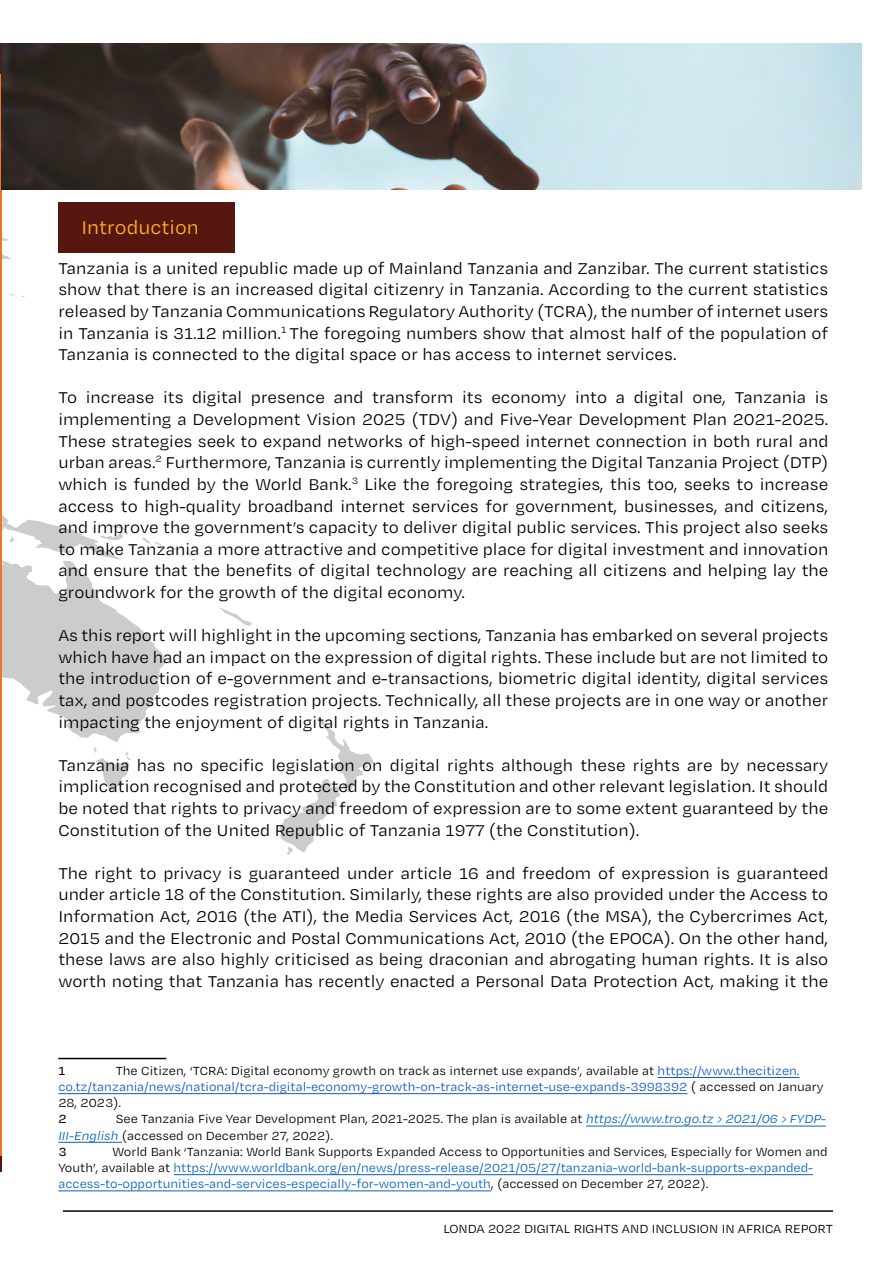
<style>
.page{position:relative;width:893px;height:1263px;background:#fff}
.page>*{position:absolute;margin:0;border:0;box-sizing:border-box;transform-origin:0 0}
.t1{font:21px "Degular Text";color:#ffb51c}
.t2{font:18px/21.6px "Degular Text";color:#000;text-align:justify}
.t3{font:13.5px/16.2px "Degular Text";color:#0563c1}
.t4{font:13.5px/16.2px "Degular Text";color:#15c}
.t5{font:13.5px/16.2px "Degular Text";color:#000}
.t6{font:500 13.5px "Degular Text";color:#000}
.s1{color:#000}
.s2{font-style:italic;color:#0563c1}
.s3{font-weight:500}
</style>
<div class="page">
<hr style="left:63px;top:1210px;width:770px;height:2px;background:#000">
<svg style="left:1px;top:202px;width:373px;height:654px"></svg>
<hr style="left:0;top:43px;width:1px;height:1113px;background:#ee7529">
<hr style="left:0;top:43px;width:1px;height:30px;background:#571711">
<svg style="left:0;top:1156px;width:1px;height:15px"></svg>
<img style="left:1px;top:43px;width:861px;height:146px">
<div style="left:58px;top:202px;width:177px;height:51px;background:#571711"></div>
<hr style="left:58px;top:1058px;width:108px;height:1px;background:#000">
<hr style="left:658px;top:1077px;width:142px;height:1px;background:#15c">
<hr style="left:58px;top:1093px;width:629px;height:1px;background:#15c">
<hr style="left:586px;top:1126px;width:240px;height:1px;background:#0563c1">
<hr style="left:58px;top:1142px;width:64px;height:1px;background:#0563c1">
<hr style="left:174px;top:1174px;width:639px;height:1px;background:#0563c1">
<hr style="left:58px;top:1190px;width:433px;height:1px;background:#0563c1">
<p class="t1" style="left:82px;top:214px;width:119px">Introduction</p>
<p class="t2" style="left:58px;top:257px;width:771px">Tanzania is a united republic made up of Mainland Tanzania and Zanzibar. The current statistics show that there is an increased digital citizenry in Tanzania. According to the current statistics released by Tanzania Communications Regulatory Authority (TCRA), the number of internet users in Tanzania is 31.12 million.<sup>1</sup> The foregoing numbers show that almost half of the population of Tanzania is connected to the digital space or has access to internet services.</p>
<p class="t2" style="left:58px;top:386px;width:772px">To increase its digital presence and transform its economy into a digital one, Tanzania is implementing a Development Vision 2025 (TDV) and Five-Year Development Plan 2021-2025.<br>These strategies seek to expand networks of high-speed internet connection in both rural and urban areas.<sup>2</sup> Furthermore, Tanzania is currently implementing the Digital Tanzania Project (DTP) which is funded by the World Bank.<sup>3</sup> Like the foregoing strategies, this too, seeks to increase access to high-quality broadband internet services for government, businesses, and citizens, and improve the government’s capacity to deliver digital public services. This project also seeks to make Tanzania a more attractive and competitive place for digital investment and innovation and ensure that the benefits of digital technology are reaching all citizens and helping lay the groundwork for the growth of the digital economy.</p>
<p class="t2" style="left:58px;top:624px;width:771px">As this report will highlight in the upcoming sections, Tanzania has embarked on several projects which have had an impact on the expression of digital rights. These include but are not limited to the introduction of e-government and e-transactions, biometric digital identity, digital services tax, and postcodes registration projects. Technically, all these projects are in one way or another impacting the enjoyment of digital rights in Tanzania.</p>
<p class="t2" style="left:58px;top:753px;width:771px">Tanzania has no specific legislation on digital rights although these rights are by necessary implication recognised and protected by the Constitution and other relevant legislation. It should be noted that rights to privacy and freedom of expression are to some extent guaranteed by the Constitution of the United Republic of Tanzania 1977 (the Constitution).</p>
<p class="t2" style="left:58px;top:861px;width:772px">The right to privacy is guaranteed under article 16 and freedom of expression is guaranteed under article 18 of the Constitution. Similarly, these rights are also provided under the Access to Information Act, 2016 (the ATI), the Media Services Act, 2016 (the MSA), the Cybercrimes Act, 2015 and the Electronic and Postal Communications Act, 2010 (the EPOCA). On the other hand, these laws are also highly criticised as being draconian and abrogating human rights. It is also worth noting that Tanzania has recently enacted a Personal Data Protection Act, making it the</p>
<p class="t4" style="left:58px;top:1062px;width:767px;text-indent:57px"><span class="s1">The Citizen, ‘TCRA: Digital economy growth on track as internet use expands’, available at</span> https://www.thecitizen. co.tz/tanzania/news/national/tcra-digital-economy-growth-on-track-as-internet-use-expands-3998392 <span class="s1">( accessed on January<br>28, 2023).</span></p>
<p class="t6" style="left:58px;top:1110px;width:10px">2</p>
<p class="t6" style="left:58px;top:1062px;width:8px">1</p>
<p class="t5" style="left:58px;top:1110px;width:769px;text-indent:57px">See Tanzania Five Year Development Plan, 2021-2025. The plan is available at <span class="s2">https://www.tro.go.tz › 2021/06 › FYDP-<br>III-English</span> (accessed on December 27, 2022).<br><span class="s3">3</span></p>
<p class="t3" style="left:58px;top:1143px;width:771px;text-indent:54px"><span class="s1">World Bank ‘Tanzania: World Bank Supports Expanded Access to Opportunities and Services, Especially for Women and<br>Youth’, available at</span> https://www.worldbank.org/en/news/press-release/2021/05/27/tanzania-world-bank-supports-expanded&shy;access-to-opportunities-and-services-especially-for-women-and-youth<span class="s1">, (accessed on December 27, 2022).</span></p>
<p class="t5" style="left:443px;top:1220px;width:391px">LONDA 2022 DIGITAL RIGHTS AND INCLUSION IN AFRICA REPORT</p>
</div>
